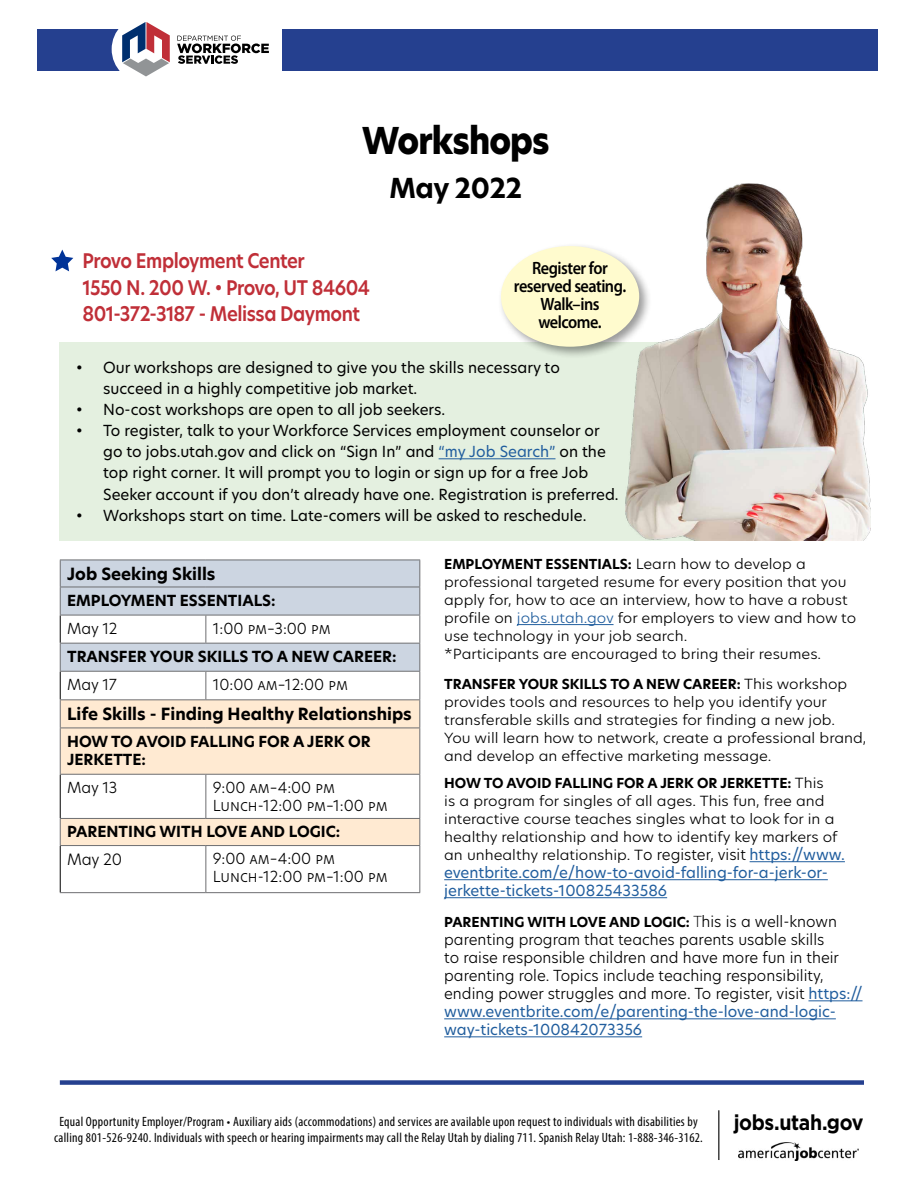
<style>
.page{position:relative;width:918px;height:1188px;background:#fff}
.page>*{position:absolute;margin:0;border:0;box-sizing:border-box;transform-origin:0 0}
.t1{font:800 36.3px "Hero New";letter-spacing:-.03em;color:#000;scale:.91 1}
.t2{font:700 27px "Hero New";letter-spacing:-.02em;color:#000}
.t3{font:700 21.45px "Gotham HTF";letter-spacing:-.02em;color:#000;scale:.91 1}
.t4{font:600 19.8px/26.1px "Hero New";letter-spacing:-.03em;color:#c02f38;scale:.91 1}
.t5{font:600 17.85px/18.1px "Myriad Pro";letter-spacing:-.03em;color:#000;text-align:center;scale:.91 1}
.t6{font:700 16.5px "Hero New";color:#000}
.t7{font:300 15.45px "Hero New";color:#000}
.t8{font:15px/21.1px "Hero New";color:#000}
.t9{font:300 15px/18px "Hero New";color:#000}
.t10{font:700 15px/18px "Hero New";color:#000}
.t11{font:15px/18px "Hero New";color:#215e9e}
.t12{font:300 13.8px/18px "Hero New";color:#000;scale:1.09 1}
.t13{font:condensed 13.5px "Myriad Pro";letter-spacing:.02em;color:#000}
.t14{font:700 13.5px "Hero New";color:#000}
.s1{color:#fff}
.s2{color:#215e9e}
.s3{font-weight:300;font-size:13.8px}
.s4{font-size:15px}
.s5{font-weight:400;font-size:15px;color:#215e9e}
.s6{font-family:"Myriad Pro";font-weight:300;font-size:16.5px}
.s7{font-weight:300;font-size:15px}
.s8{font-weight:400;color:#215e9e}
</style>
<div class="page">
<hr style="left:517px;top:624px;width:97px;height:1px;background:#215e9e">
<hr style="left:750px;top:861px;width:95px;height:1px;background:#215e9e">
<hr style="left:444px;top:879px;width:384px;height:1px;background:#215e9e">
<hr style="left:444px;top:897px;width:223px;height:1px;background:#215e9e">
<hr style="left:808px;top:1000px;width:55px;height:1px;background:#215e9e">
<hr style="left:444px;top:1018px;width:392px;height:1px;background:#215e9e">
<hr style="left:444px;top:1036px;width:198px;height:1px;background:#215e9e">
<svg style="left:51px;top:250px;width:22px;height:21px"></svg>
<svg style="left:61px;top:729px;width:358px;height:116px;fill:#ffead2"></svg>
<hr style="left:205px;top:775px;width:1px;height:43px;background:#6d6e71">
<hr style="left:419px;top:775px;width:1px;height:43px;background:#6d6e71">
<hr style="left:205px;top:846px;width:1px;height:46px;background:#6d6e71">
<hr style="left:419px;top:846px;width:1px;height:46px;background:#6d6e71">
<hr style="left:60px;top:775px;width:1px;height:43px;background:#000">
<hr style="left:60px;top:846px;width:1px;height:46px;background:#000">
<hr style="left:60px;top:728px;width:1px;height:46px;background:#6d6e71">
<hr style="left:419px;top:728px;width:1px;height:46px;background:#6d6e71">
<hr style="left:60px;top:774px;width:146px;height:1px;background:#6d6e71">
<hr style="left:206px;top:774px;width:214px;height:1px;background:#6d6e71">
<hr style="left:60px;top:728px;width:146px;height:1px;background:#6d6e71">
<hr style="left:206px;top:728px;width:214px;height:1px;background:#6d6e71">
<hr style="left:60px;top:892px;width:146px;height:1px;background:#6d6e71">
<hr style="left:206px;top:892px;width:214px;height:1px;background:#6d6e71">
<svg style="left:60px;top:560px;width:360px;height:168px"></svg>
<hr style="left:60px;top:818px;width:146px;height:1px;background:#6d6e71">
<svg style="left:60px;top:819px;width:1px;height:26px"></svg>
<hr style="left:206px;top:818px;width:214px;height:1px;background:#6d6e71">
<svg style="left:419px;top:819px;width:1px;height:26px"></svg>
<hr style="left:60px;top:845px;width:146px;height:1px;background:#6d6e71">
<hr style="left:206px;top:845px;width:214px;height:1px;background:#6d6e71">
<div style="left:59px;top:342px;width:753px;height:198px;background:#e4f0e0"></div>
<hr style="left:439px;top:458px;width:116px;height:1px;background:#215e9e">
<div style="left:498px;top:243px;width:154px;height:117px;background:#000;opacity:.4"></div>
<div style="left:501px;top:246px;width:138px;height:101px;background:#fffbce;border-radius:50%"></div>
<div style="left:60px;top:1080px;width:804px;height:5px;background:#25408f"></div>
<img style="left:626px;top:183px;width:245px;height:357px">
<div style="left:37px;top:30px;width:90px;height:41px;background:#25408f"></div>
<div style="left:282px;top:30px;width:596px;height:41px;background:#25408f"></div>
<div style="left:112px;top:16px;width:66px;height:67px;background:#fff;border-radius:50%"></div>
<svg style="left:177px;top:36px;width:92px;height:28px"></svg>
<svg style="left:122px;top:22px;width:48px;height:54px"></svg>
<img style="left:739px;top:1142px;width:120px;height:18px">
<hr style="left:718px;top:1110px;width:1px;height:50px;background:#000">
<h1 class="t1" style="left:362px;top:116px;width:208px">Workshop<span class="s1">s</span></h1>
<h3 class="t4" style="left:82px;top:248px;width:318px">Provo Employment Center<br>1550 N. 200 W. • Provo, UT 84604<br>801-372-3187 - Melissa Daymont</h3>
<h2 class="t2" style="left:390px;top:170px;width:134px">May 2022</h2>
<p class="t5" style="left:514px;top:259px;width:125px">Register for reserved seating.<br>Walk–ins welcome.</p>
<p class="t8" style="left:103px;top:357px;width:458px;text-indent:-27px">• Our workshops are designed to give you the skills necessary to succeed in a highly competitive job market.</p>
<p class="t8" style="left:76px;top:399px;width:371px">• No-cost workshops are open to all job seekers.</p>
<p class="t8" style="left:103px;top:420px;width:517px;text-indent:-27px">• To register, talk to your Workforce Services employment counselor or go to jobs.utah.gov and click on “Sign In” and <span class="s2">“my Job Search”</span> on the top right corner. It will prompt you to login or sign up for a free Job Seeker account if you don’t already have one. Registration is preferred.</p>
<p class="t8" style="left:76px;top:505px;width:512px">• Workshops start on time. Late-comers will be asked to reschedule.</p>
<p class="t6" style="left:67px;top:563px;width:150px">Job Seeking Skills</p>
<p class="t10" style="left:67px;top:591px;width:210px">EMPLOYMENT ESSENTIALS:</p>
<p class="t9" style="left:67px;top:619px;width:52px">May 12</p>
<p class="t9" style="left:213px;top:619px;width:119px">1:00 pm–3:00 pm</p>
<p class="t10" style="left:67px;top:648px;width:331px">TRANSFER YOUR SKILLS TO A NEW CAREER:</p>
<p class="t9" style="left:67px;top:675px;width:51px">May 17</p>
<p class="t9" style="left:213px;top:675px;width:137px">10:00 am–12:00 pm</p>
<p class="t6" style="left:67px;top:703px;width:346px">Life Skills - Finding Healthy Relationships</p>
<p class="t10" style="left:67px;top:732px;width:305px">HOW TO AVOID FALLING FOR A JERK OR<br>JERKETTE:</p>
<p class="t9" style="left:67px;top:778px;width:52px">May 13</p>
<p class="t9" style="left:213px;top:778px;width:176px">9:00 am–4:00 pm<br>Lunch-12:00 pm–1:00 pm</p>
<p class="t10" style="left:67px;top:823px;width:275px">PARENTING WITH LOVE AND LOGIC:</p>
<p class="t7" style="left:67px;top:849px;width:57px">May 20</p>
<p class="t9" style="left:213px;top:850px;width:176px">9:00 am–4:00 pm<br>Lunch-12:00 pm–1:00 pm</p>
<p class="t14" style="left:444px;top:555px;width:363px">EMPLOYMENT ESSENTIALS: <span class="s3">Learn how to develop a</span></p>
<p class="t12" style="left:444px;top:573px;width:380px">professional targeted resume for every position that you apply for, how to ace an interview, how to have a robust profile on <span class="s2">jobs.utah.gov</span> for employers to view and how to use technology in your job search.<br>*Participants are encouraged to bring their resumes.</p>
<p class="t14" style="left:444px;top:675px;width:405px">TRANSFER YOUR SKILLS TO A NEW CAREER: <span class="s3">This workshop</span></p>
<p class="t12" style="left:444px;top:693px;width:389px">provides tools and resources to help you identify your transferable skills and strategies for finding a new job.<br>You will learn how to network, create a professional brand, and develop an effective marketing message.</p>
<p class="t14" style="left:444px;top:774px;width:381px">HOW TO AVOID FALLING FOR A JERK OR JERKETTE: <span class="s3">This</span></p>
<p class="t12" style="left:444px;top:792px;width:369px">is a program for singles of all ages. This fun, free and interactive course teaches singles what to look for in a healthy relationship and how to identify key markers of an unhealthy relationship. T<span class="s4">o register, visit</span> <span class="s5">https://www.</span></p>
<p class="t11" style="left:444px;top:863px;width:385px">eventbrite.com/e/how-to-avoid-falling-for-a-jerk-or&shy;jerkette-tickets-100825433586</p>
<p class="t14" style="left:444px;top:913px;width:394px">PARENTING WITH LOVE AND LOGIC: <span class="s6">T</span><span class="s7">his is a well-known</span></p>
<p class="t9" style="left:444px;top:930px;width:420px">parenting program that teaches parents usable skills<br>to raise responsible children and have more fun in their parenting role. Topics include teaching responsibility, ending power struggles and more. To register, visit <span class="s8">https:// www.eventbrite.com/e/parenting-the-love-and-logic&shy;way-tickets-100842073356</span></p>
<p class="t13" style="left:59px;top:1113px;width:640px">Equal Opportunity Employer/Program • Auxiliary aids (accommodations) and services are available upon request to individuals with disabilities by</p>
<h3 class="t3" style="left:734px;top:1110px;width:144px">jobs.utah.gov</h3>
<p class="t13" style="left:54px;top:1130px;width:650px">calling 801-526-9240. Individuals with speech or hearing impairments may call the Relay Utah by dialing 711. Spanish Relay Utah: 1-888-346-3162.</p>
</div>
